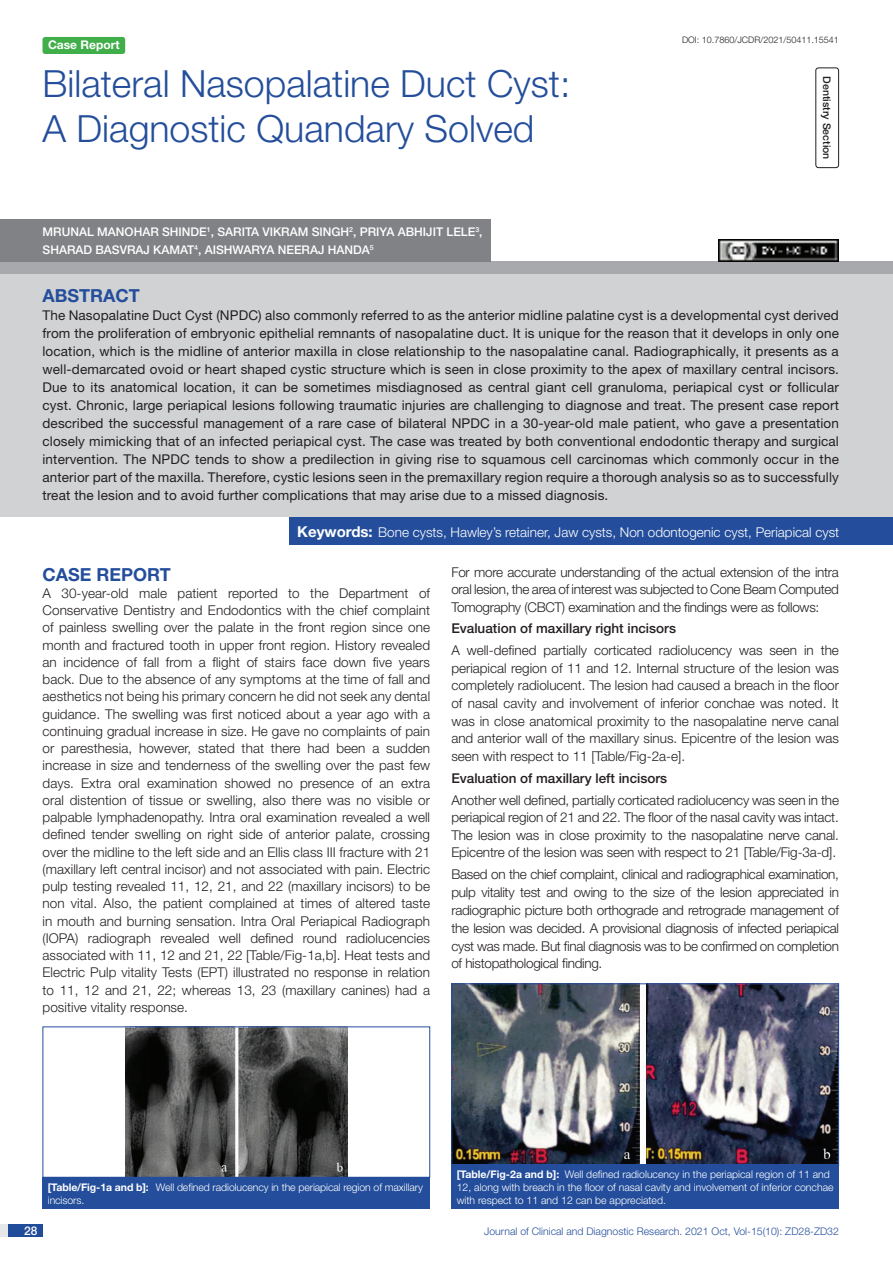
<style>
.page{position:relative;width:893px;height:1263px;background:#fff}
.page>*{position:absolute;margin:0;border:0;box-sizing:border-box;transform-origin:0 0}
.t1{font:300 37.5px/45px "Helvetica Neue";color:#244e9b}
.Heading{font:700 18px "Helvetica Neue";color:#244e9b}
.Body_text{font:300 13.5px/17.2px "Helvetica Neue";letter-spacing:-.01em;color:#231f20;text-align:justify}
.Body_text-2{font:13.5px/18px "Helvetica Neue";letter-spacing:.01em;color:#231f20;text-align:justify}
.Key_words{font:300 13.5px "Helvetica Neue";color:#fff}
.Body_text-3{font:500 13.5px "Helvetica Neue";color:#231f20}
.Author{font:500 12px/18.8px "Helvetica Neue";color:#fff}
.t2{font:700 12px "Helvetica Neue";color:#fff}
.TABLE_FIG{font:300 10.5px/12.6px "Helvetica Neue";color:#fff}
.t3{font:300 10.5px "Helvetica Neue";color:#244e9b}
.section{font:500 10.5px "Helvetica Neue";color:#231f20}
.DOI{font:300 9px "Helvetica Neue";color:#231f20}
.s1{font-weight:700;font-size:15px}
.s2{font-weight:700}
</style>
<div class="page">
<div style="left:0;top:1224px;width:43px;height:13px;background:#e6e7e9"></div>
<div style="left:8px;top:1224px;width:35px;height:13px;background:#214c99"></div>
<div style="left:43px;top:37px;width:82px;height:17px;background:#40ae49;border-radius:3px"></div>
<div style="left:815px;top:67px;width:24px;height:101px;border:1px solid #231f20;border-radius:3px"></div>
<div style="left:0;top:262px;width:893px;height:12px;background:#a8a9ad"></div>
<div style="left:0;top:219px;width:490px;height:43px;background:#808285"></div>
<div style="left:0;top:274px;width:893px;height:243px;background:#d1d2d4"></div>
<div style="left:289px;top:517px;width:604px;height:28px;background:#244e9b"></div>
<img style="left:453px;top:985px;width:384px;height:179px">
<div style="left:451px;top:983px;width:388px;height:183px;border:1px solid #244e9b"></div>
<div style="left:451px;top:1165px;width:388px;height:44px;background:#244e9b"></div>
<img style="left:125px;top:1028px;width:222px;height:148px">
<div style="left:43px;top:1026px;width:387px;height:152px;border:1px solid #244e9b"></div>
<div style="left:43px;top:1177px;width:387px;height:32px;background:#244e9b"></div>
<img style="left:719px;top:239px;width:120px;height:23px">
<p class="t2" style="left:48px;top:37px;width:73px">Case Report</p>
<p class="t1" style="left:43px;top:60px;width:529px">Bilateral Nasopalatine Duct Cyst:<br>A Diagnostic Quandary Solved</p>
<p class="Author" style="left:43px;top:222px;width:441px">MRUNAL MANOHAR SHINDE<sup>1</sup>, SARITA VIKRAM SINGH<sup>2</sup>, PRIYA ABHIJIT LELE<sup>3</sup>,<br>SHARAD BASVRAJ KAMAT<sup>4</sup>, AISHWARYA NEE</p>
<p class="Author" style="left:302px;top:241px;width:74px">RAJ HANDA<sup>5</sup></p>
<p class="DOI" style="left:682px;top:35px;width:158px">DOI: 10.7860/JCDR/2021/50411.15541</p>
<p class="section" style="left:833px;top:76px;width:85px;rotate:90deg">DENTISTRY SECTION</p>
<p class="Heading" style="left:43px;top:284px;width:99px">ABSTRACT</p>
<p class="Body_text-2" style="left:43px;top:306px;width:798px">The Nasopalatine Duct Cyst (NPDC) also commonly referred to as the anterior midline palatine cyst is a developmental cyst derived from the proliferation of embryonic epithelial remnants of nasopalatine duct. It is unique for the reason that it develops in only one location, which is the midline of anterior maxilla in close relationship to the nasopalatine canal. Radiographically, it presents as a well-demarcated ovoid or heart shaped cystic structure which is seen in close proximity to the apex of maxillary central incisors.<br>Due to its anatomical location, it can be sometimes misdiagnosed as central giant cell granuloma, periapical cyst or follicular cyst. Chronic, large periapical lesions following traumatic injuries are challenging to diagnose and treat. The present case report described the successful management of a rare case of bilateral NPDC in a 30-year-old male patient, who gave a presentation closely mimicking that of an infected periapical cyst. The case was treated by both conventional endodontic therapy and surgical intervention. The NPDC tends to show a predilection in giving rise to squamous cell carcinomas which commonly occur in the anterior part of the maxilla. Therefore, cystic lesions seen in the premaxillary region require a thorough analysis so as to successfully treat the lesion and to avoid further complications that may arise due to a missed diagnosis.</p>
<p class="Key_words" style="left:297px;top:524px;width:543px"><span class="s1">Keywords:</span> Bone cysts, Hawley’s retainer, Jaw cysts, Non odontogenic cyst, Periapical cyst</p>
<p class="Heading" style="left:43px;top:563px;width:130px">CASE REPORT</p>
<p class="Body_text" style="left:43px;top:584px;width:389px">A 30-year-old male patient reported to the Department of Conservative Dentistry and Endodontics with the chief complaint of painless swelling over the palate in the front region since one month and fractured tooth in upper front region. History revealed an incidence of fall from a flight of stairs face down five years back. Due to the absence of any symptoms at the time of fall and aesthetics not being his primary concern he did not seek any dental guidance. The swelling was first noticed about a year ago with a continuing gradual increase in size. He gave no complaints of pain or paresthesia, however, stated that there had been a sudden increase in size and tenderness of the swelling over the past few days. Extra oral examination showed no presence of an extra oral distention of tissue or swelling, also there was no visible or palpable lymphadenopathy. Intra oral examination revealed a well defined tender swelling on right side of anterior palate, crossing over the midline to the left side and an Ellis class III fracture with 21 (maxillary left central incisor) and not associated with pain. Electric pulp testing revealed 11, 12, 21, and 22 (maxillary incisors) to be non vital. Also, the patient complained at times of altered taste in mouth and burning sensation. Intra Oral Periapical Radiograph (IOPA) radiograph revealed well defined round radiolucencies associated with 11, 12 and 21, 22 [Table/Fig-1a,b]. Heat tests and Electric Pulp vitality Tests (EPT) illustrated no response in relation to 11, 12 and 21, 22; whereas 13, 23 (maxillary canines) had a positive vitality response.</p>
<p class="Body_text" style="left:451px;top:563px;width:389px">For more accurate understanding of the actual extension of the intra oral lesion, the area of interest was subjected to Cone Beam Computed Tomography (CBCT) examination and the findings were as follows:</p>
<p class="Body_text-3" style="left:451px;top:620px;width:226px">EVALUATION OF MAXILLARY RIGHT INCISORS</p>
<p class="Body_text" style="left:451px;top:641px;width:389px;line-height:17.7px">A well-defined partially corticated radiolucency was seen in the periapical region of 11 and 12. Internal structure of the lesion was completely radiolucent. The lesion had caused a breach in the floor of nasal cavity and involvement of inferior conchae was noted. It was in close anatomical proximity to the nasopalatine nerve canal and anterior wall of the maxillary sinus. Epicentre of the lesion was seen with respect to 11 [Table/Fig-2a-e].</p>
<p class="Body_text-3" style="left:451px;top:770px;width:217px">EVALUATION OF MAXILLARY LEFT INCISORS</p>
<p class="Body_text" style="left:451px;top:791px;width:389px;line-height:17.7px">Another well defined, partially corticated radiolucency was seen in the periapical region of 21 and 22. The floor of the nasal cavity was intact.<br>The lesion was in close proximity to the nasopalatine nerve canal.<br>Epicentre of the lesion was seen with respect to 21 [Table/Fig-3a-d].</p>
<p class="Body_text" style="left:451px;top:865px;width:389px;line-height:17.9px">Based on the chief complaint, clinical and radiographical examination, pulp vitality test and owing to the size of the lesion appreciated in radiographic picture both orthograde and retrograde management of the lesion was decided. A provisional diagnosis of infected periapical cyst was made. But final diagnosis was to be confirmed on completion of histopathological finding.</p>
<p class="TABLE_FIG" style="left:48px;top:1181px;width:376px"><span class="s2">[Table/Fig-1a and b]:</span> Well defined radiolucency in the periapical region of maxillary incisors.</p>
<p class="TABLE_FIG" style="left:457px;top:1168px;width:378px"><span class="s2">[Table/Fig-2a and b]:</span> Well defined radiolucency in the periapical region of 11 and<br>12, along with breach in the floor of nasal cavity and involvement of inferior conchae with respect to 11 and 12 can be appreciated.</p>
<p class="Author" style="left:24px;top:1221px;width:15px">28</p>
<p class="t3" style="left:484px;top:1225px;width:356px">Journal of Clinical and Diagnostic Research. 2021 Oct, Vol-15(10): ZD28-ZD32</p>
</div>
